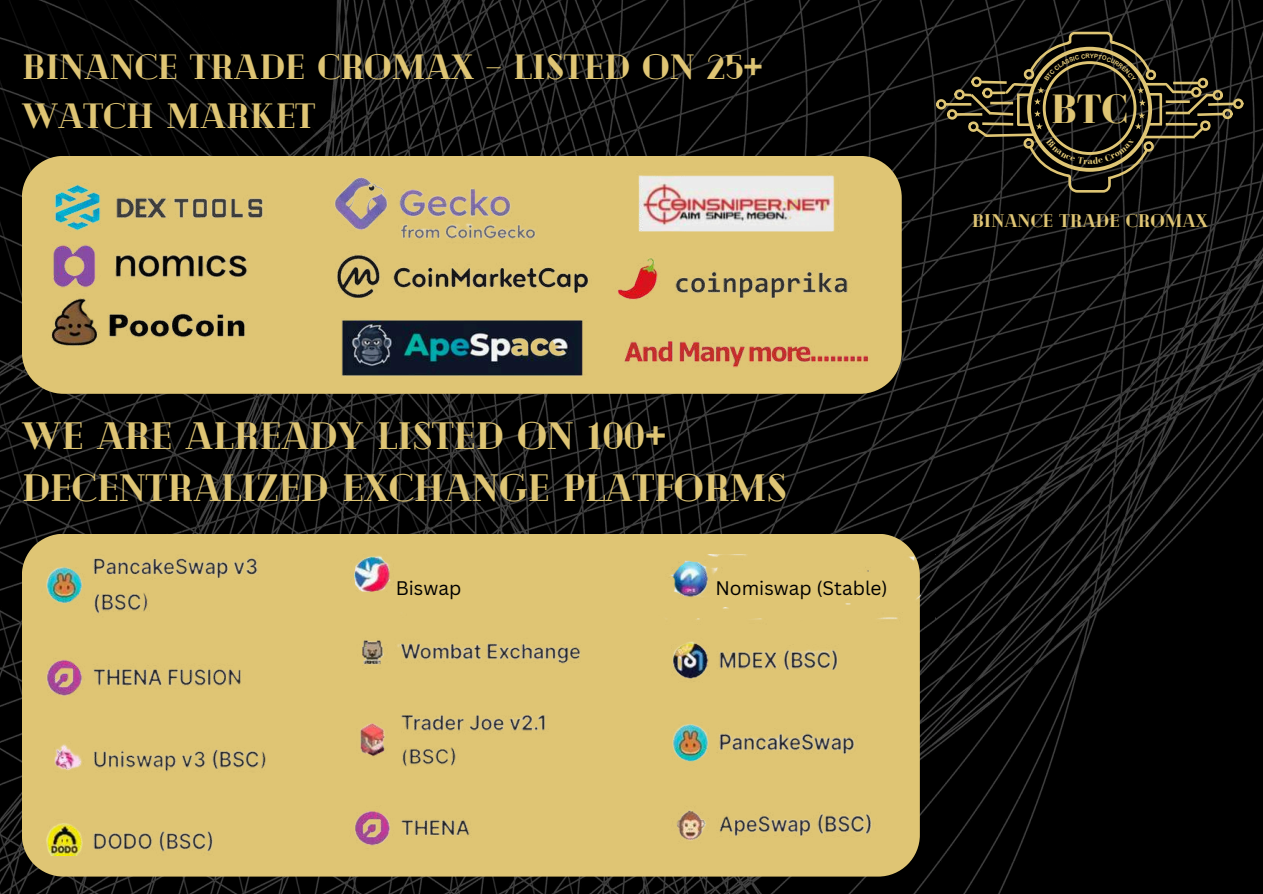
<style>
.page{position:relative;width:1263px;height:894px;background:#fff}
.page>*{position:absolute;margin:0;border:0;box-sizing:border-box;transform-origin:0 0}
.t1{font:700 42.15px "Bodoni FLF";color:#dfc574}
.t2{font:900 38.1px/52.8px "Cheque";color:#dfc574}
.t3{font:900 34.95px/48.4px "Cheque";color:#dfc574}
.t4{font:19.05px "Canva Sans";color:#000}
.t5{font:900 18.3px "Cheque";color:#dfc574}
.t6{font:700 9.6px "Bodoni FLF";color:#dfc574}
.s1{font-family:"Noto Sans";font-weight:700}
</style>
<div class="page">
<img style="left:0;top:0;width:1263px;height:893px">
<div style="left:22px;top:156px;width:879px;height:237px;background:#dfc574"></div>
<img style="left:22px;top:164px;width:880px;height:224px">
<div style="left:22px;top:533px;width:898px;height:343px;background:#dfc574"></div>
<img style="left:22px;top:554px;width:913px;height:301px">
<hr style="left:1174px;top:90px;width:17px;height:3px;background:#dfc574">
<div style="left:1191px;top:87px;width:10px;height:10px;border:3px solid #dfc574;border-radius:50%"></div>
<hr style="left:1145px;top:136px;width:50px;height:2px;background:#dfc574">
<hr style="left:1166px;top:123px;width:31px;height:2px;background:#dfc574">
<hr style="left:1166px;top:112px;width:24px;height:2px;background:#dfc574">
<div style="left:1212px;top:90px;width:11px;height:10px;border:3px solid #dfc574;border-radius:50%"></div>
<hr style="left:1166px;top:100px;width:24px;height:3px;background:#dfc574">
<div style="left:1233px;top:98px;width:10px;height:11px;border:3px solid #dfc574;border-radius:50%"></div>
<hr style="left:1173px;top:82px;width:25px;height:2px;background:#dfc574">
<div style="left:1198px;top:78px;width:10px;height:10px;border:3px solid #dfc574;border-radius:50%"></div>
<svg style="left:1184px;top:91px;width:52px;height:49px;background:#36301f"></svg>
<div style="left:1222px;top:109px;width:11px;height:10px;border:3px solid #dfc574;border-radius:50%"></div>
<div style="left:954px;top:89px;width:11px;height:11px;border:3px solid #dfc574;border-radius:50%"></div>
<hr style="left:957px;top:113px;width:25px;height:3px;background:#dfc574">
<div style="left:947px;top:109px;width:10px;height:11px;border:3px solid #dfc574;border-radius:50%"></div>
<hr style="left:946px;top:103px;width:25px;height:3px;background:#dfc574">
<div style="left:936px;top:99px;width:10px;height:10px;border:3px solid #dfc574;border-radius:50%"></div>
<svg style="left:964px;top:30px;width:213px;height:164px;background:#242015"></svg>
<p class="t3" style="left:22px;top:41px;width:743px">BINANCE TRADE CROMAX – LISTED ON 25<span class="s1">+<br></span>WATCH MARKET</p>
<p class="t2" style="left:22px;top:407px;width:766px">WE ARE ALREADY LISTED ON 100<span class="s1">+<br></span>DECENTRALIZED EXCHANGE PLATFORMS</p>
<p class="t4" style="left:396px;top:575px;width:67px">Biswap</p>
<p class="t4" style="left:715px;top:575px;width:174px">Nomiswap (Stable)</p>
<p class="t1" style="left:1051px;top:86px;width:78px">BTC</p>
<p class="t6" style="left:1088px;top:156px;width:7px">a</p>
<p class="t5" style="left:972px;top:209px;width:238px">BINANCE TRADE CROMAX</p>
</div>
